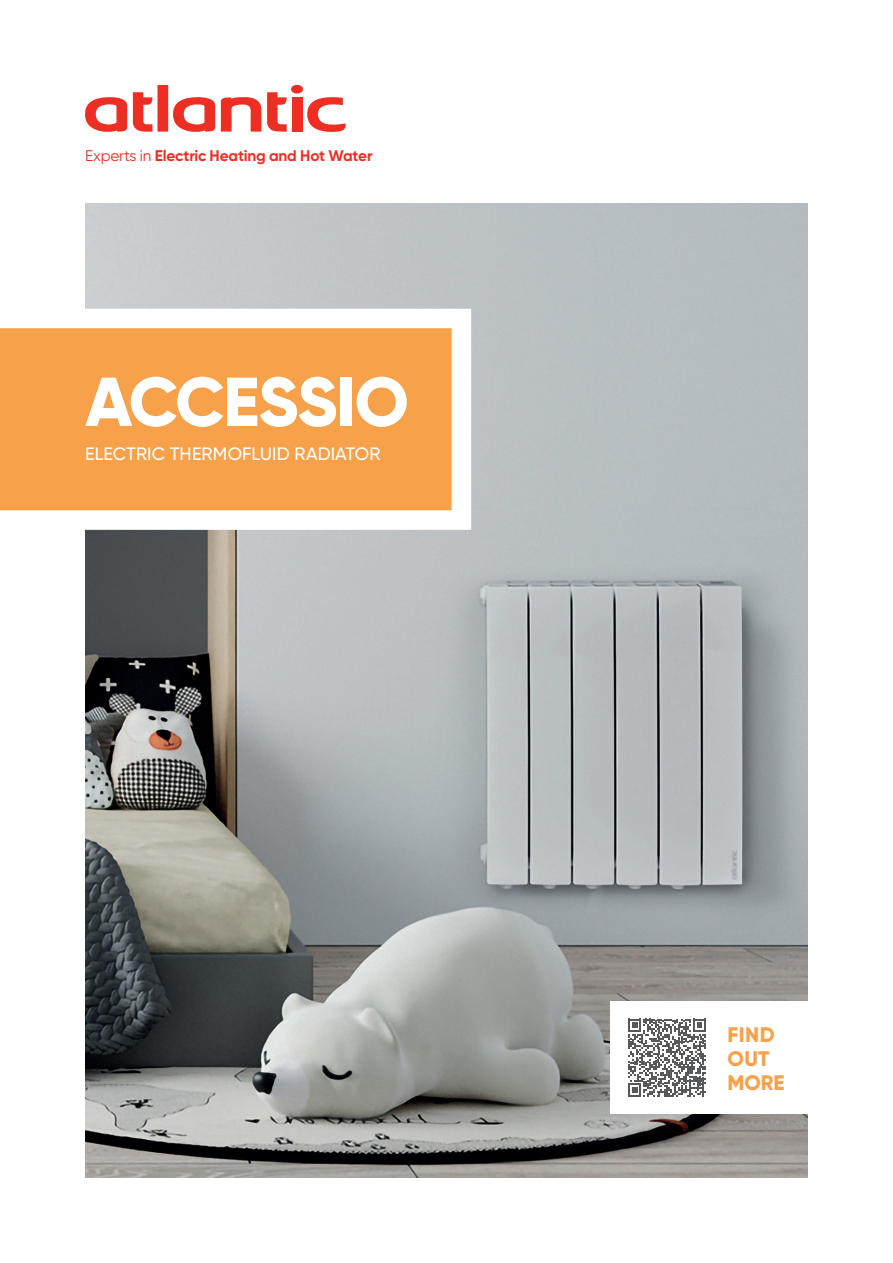
<style>
.page{position:relative;width:893px;height:1263px;background:#fff}
.page>*{position:absolute;margin:0;border:0;box-sizing:border-box;transform-origin:0 0}
.t1{font:800 69px "Gilroy";letter-spacing:-.02em;color:#fff}
.t2{font:800 21px/24px "Gilroy";letter-spacing:.01em;color:#f8a14b}
.t3{font:500 18px "Gilroy";letter-spacing:.005em;color:#fff}
.t4{font:700 15.45px "Gilroy";letter-spacing:-.01em;color:#ee2e22}
.s1{font-weight:400}
</style>
<div class="page">
<img style="left:85px;top:204px;width:723px;height:974px">
<svg style="left:0;top:299px;width:481px;height:241px"></svg>
<svg style="left:221px;top:85px;width:125px;height:47px"></svg>
<svg style="left:133px;top:85px;width:82px;height:47px"></svg>
<svg style="left:85px;top:97px;width:42px;height:35px"></svg>
<div style="left:610px;top:1001px;width:198px;height:113px;background:#fff"></div>
<svg style="left:628px;top:1018px;width:78px;height:79px"></svg>
<p class="t4" style="left:85px;top:146px;width:289px"><span class="s1">Experts in</span> Electric Heating and Hot Water</p>
<h1 class="t1" style="left:85px;top:358px;width:325px">ACCESSIO</h1>
<p class="t3" style="left:85px;top:442px;width:297px">ELECTRIC THERMOFLUID RADIATOR</p>
<h2 class="t2" style="left:728px;top:1023px;width:58px">FIND<br>OUT<br>MORE</h2>
</div>
